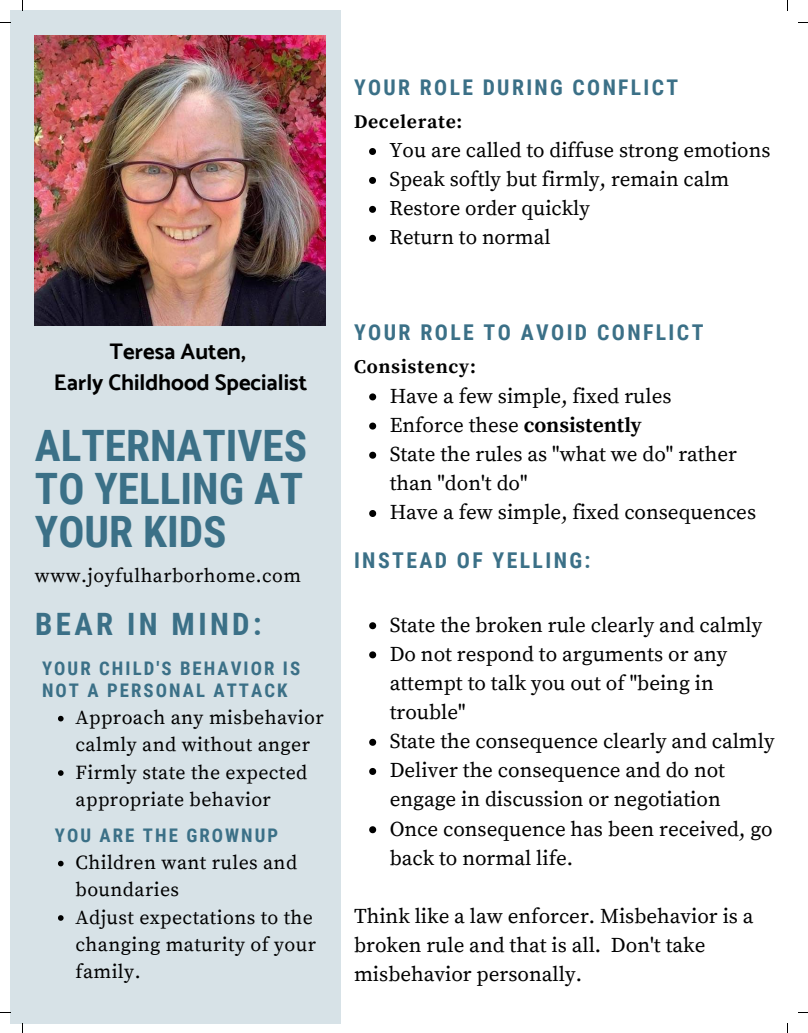
<style>
.page{position:relative;width:808px;height:1033px;background:#fff}
.page>*{position:absolute;margin:0;border:0;box-sizing:border-box;transform-origin:0 0}
.t1{font:700 43.25px/42.9px "Roboto Condensed";color:#3b7087;text-align:justify}
.t2{font:700 30.75px "Roboto Condensed";letter-spacing:.11em;color:#3b7087}
.t3{font:700 22.5px "Catamaran";color:#000}
.t4{font:700 21.75px "Roboto Condensed";letter-spacing:.11em;color:#3b7087}
.t5{font:700 21.62px "Roboto Condensed";letter-spacing:.11em;color:#3b7087}
.t6{font:21px/29.1px "Source Serif Pro";color:#000}
.t7{font:20.88px "Source Serif Pro";color:#000}
.t8{font:19.75px/27.2px "Source Serif Pro";letter-spacing:.02em;color:#000}
.t9{font:19.5px "Source Serif Pro";letter-spacing:.025em;color:#000}
.t10{font:700 19.38px "Source Serif Pro";letter-spacing:.035em;color:#000}
.t11{font:700 19.25px "Source Serif Pro";letter-spacing:.035em;color:#000}
.t12{font:700 18.75px/21.6px "Roboto Condensed";letter-spacing:.11em;color:#3b7087}
.s1{font-weight:700}
</style>
<div class="page">
<div style="left:10px;top:10px;width:330px;height:1013px;background:#d7e2e7"></div>
<img style="left:35px;top:35px;width:290px;height:291px">
<svg style="left:58px;top:715px;width:6px;height:6px"></svg>
<svg style="left:58px;top:770px;width:6px;height:5px"></svg>
<svg style="left:369px;top:148px;width:7px;height:7px"></svg>
<svg style="left:369px;top:177px;width:7px;height:7px"></svg>
<svg style="left:369px;top:206px;width:7px;height:7px"></svg>
<svg style="left:369px;top:235px;width:7px;height:7px"></svg>
<svg style="left:58px;top:860px;width:6px;height:6px"></svg>
<svg style="left:58px;top:915px;width:6px;height:5px"></svg>
<svg style="left:369px;top:393px;width:7px;height:7px"></svg>
<svg style="left:369px;top:422px;width:7px;height:7px"></svg>
<svg style="left:369px;top:452px;width:7px;height:7px"></svg>
<svg style="left:369px;top:510px;width:7px;height:7px"></svg>
<svg style="left:369px;top:622px;width:7px;height:7px"></svg>
<svg style="left:369px;top:651px;width:7px;height:7px"></svg>
<svg style="left:369px;top:738px;width:7px;height:7px"></svg>
<svg style="left:369px;top:768px;width:7px;height:7px"></svg>
<svg style="left:369px;top:826px;width:7px;height:7px"></svg>
<p class="t5" style="left:354px;top:74px;width:326px">YOUR ROLE DURING CONFLICT</p>
<p class="t11" style="left:354px;top:110px;width:110px">Decelerate:</p>
<p class="t7" style="left:389px;top:138px;width:382px">You are called to diffuse strong emotions</p>
<p class="t7" style="left:389px;top:167px;width:341px">Speak softly but firmly, remain calm</p>
<p class="t7" style="left:389px;top:196px;width:202px">Restore order quickly</p>
<p class="t7" style="left:389px;top:225px;width:162px">Return to normal</p>
<p class="t3" style="left:110px;top:338px;width:137px">Teresa Auten,</p>
<p class="t3" style="left:54px;top:369px;width:255px">Early Childhood Specialist</p>
<p class="t1" style="left:35px;top:424px;width:274px">ALTERNATIVES TO YELLING AT YOUR KIDS</p>
<p class="t9" style="left:35px;top:563px;width:268px">www.joyfulharborhome.com</p>
<p class="t2" style="left:35px;top:606px;width:228px">BEAR IN MIND:</p>
<p class="t12" style="left:42px;top:658px;width:260px">YOUR CHILD'S BEHAVIOR IS<br>NOT A PERSONAL ATTACK</p>
<p class="t8" style="left:76px;top:705px;width:250px">Approach any misbehavior calmly and without anger</p>
<p class="t8" style="left:76px;top:759px;width:233px">Firmly state the expected appropriate behavior</p>
<p class="t12" style="left:55px;top:824px;width:225px">YOU ARE THE GROWNUP</p>
<p class="t8" style="left:76px;top:849px;width:223px">Children want rules and boundaries</p>
<p class="t8" style="left:76px;top:904px;width:242px">Adjust expectations to the changing maturity of your family.</p>
<p class="t4" style="left:354px;top:319px;width:351px">YOUR ROLE TO AVOID CONFLICT</p>
<p class="t10" style="left:354px;top:355px;width:123px">Consistency:</p>
<p class="t6" style="left:389px;top:382px;width:283px">Have a few simple, fixed rules</p>
<p class="t6" style="left:389px;top:411px;width:254px">Enforce these <span class="s1">consistently</span></p>
<p class="t6" style="left:389px;top:440px;width:349px">State the rules as "what we do" rather than "don't do"</p>
<p class="t6" style="left:389px;top:498px;width:368px">Have a few simple, fixed consequences</p>
<p class="t4" style="left:354px;top:548px;width:238px">INSTEAD OF YELLING:</p>
<p class="t6" style="left:389px;top:611px;width:374px">State the broken rule clearly and calmly</p>
<p class="t6" style="left:389px;top:640px;width:339px">Do not respond to arguments or any attempt to talk you out of "being in trouble"</p>
<p class="t6" style="left:389px;top:727px;width:386px">State the consequence clearly and calmly</p>
<p class="t6" style="left:389px;top:756px;width:337px">Deliver the consequence and do not engage in discussion or negotiation</p>
<p class="t6" style="left:389px;top:814px;width:384px">Once consequence has been received, go back to normal life.</p>
<p class="t6" style="left:354px;top:902px;width:401px">Think like a law enforcer. Misbehavior is a broken rule and that is all. Don't take misbehavior personally.</p>
</div>
